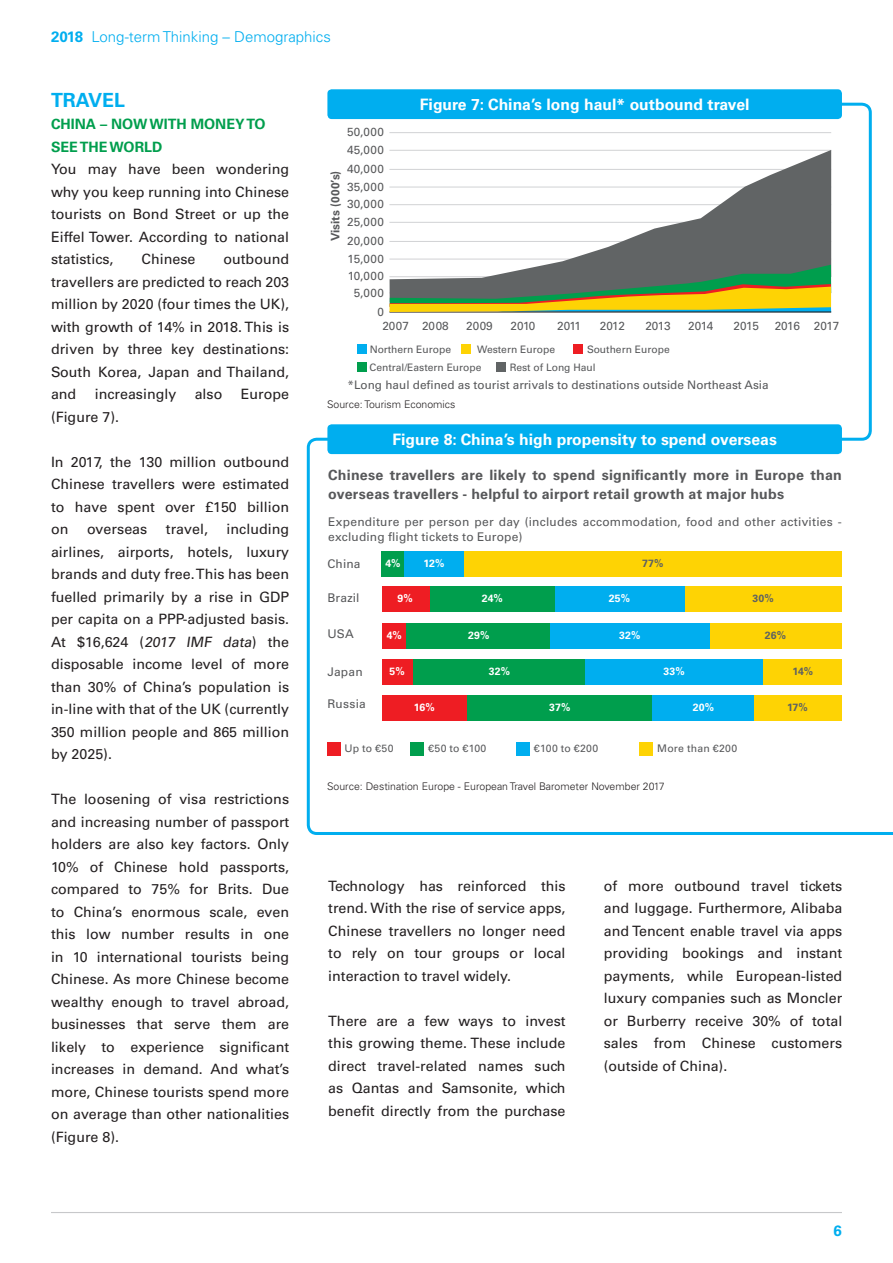
<style>
.page{position:relative;width:893px;height:1263px;background:#fff}
.page>*{position:absolute;margin:0;border:0;box-sizing:border-box;transform-origin:0 0}
.t1{font:700 19.5px "Univers LT Std";color:#00aeef}
.t2{font:700 15.75px "Univers LT Std";color:#fff}
.t3{font:300 15px "Univers";color:#00aeef}
.t4{font:700 15px "Univers LT Std";color:#00aeef}
.t5{font:14.25px/22.5px "Univers LT Std";color:#231f20;text-align:justify}
.t6{font:700 14.25px/19.5px "Univers LT Std";letter-spacing:.015em;color:#57585a}
.t7{font:700 14.25px/22.5px "Univers LT Std";color:#009e4d}
.t8{font:12px/15px "Univers LT Std";letter-spacing:.015em;color:#57585a}
.t9{font:11.7px/17.7px "Univers LT";color:#57585a;text-align:justify}
.t10{font:700 11.7px "Univers LT";color:#57585a}
.t11{font:11.7px/17.7px "Univers LT";letter-spacing:.04em;color:#57585a}
.t12{font:300 10.5px "Univers";color:#231f20}
.t13{font:700 10.5px "Univers LT Std";letter-spacing:.025em;color:#fff}
.t14{font:10.5px "Univers LT Std";letter-spacing:.02em;color:#57585a}
.t15{font:700 10.5px "Univers LT Std";letter-spacing:.02em;color:#5d6162}
.t16{font:10.35px "Univers LT";color:#57585a}
.s1{font-family:"Univers LT Std";font-weight:700}
</style>
<div class="page">
<hr style="left:51px;top:1212px;width:791px;height:1px;background:#c7c8ca">
<svg style="left:306px;top:102px;width:587px;height:733px"></svg>
<div style="left:327px;top:89px;width:515px;height:30px;background:#00aeef;border-radius:4px"></div>
<div style="left:327px;top:424px;width:515px;height:30px;background:#00aeef;border-radius:4px"></div>
<hr style="left:389px;top:132px;width:442px;height:1px;background:#d1d2d4">
<hr style="left:389px;top:150px;width:442px;height:1px;background:#d1d2d4">
<hr style="left:389px;top:169px;width:442px;height:1px;background:#d1d2d4">
<hr style="left:389px;top:187px;width:442px;height:1px;background:#d1d2d4">
<hr style="left:389px;top:204px;width:442px;height:1px;background:#d1d2d4">
<hr style="left:389px;top:222px;width:442px;height:1px;background:#d1d2d4">
<hr style="left:389px;top:241px;width:442px;height:1px;background:#d1d2d4">
<hr style="left:389px;top:259px;width:442px;height:1px;background:#d1d2d4">
<hr style="left:389px;top:276px;width:442px;height:1px;background:#d1d2d4">
<hr style="left:389px;top:292px;width:442px;height:1px;background:#d1d2d4">
<svg style="left:390px;top:150px;width:441px;height:115px"></svg>
<hr style="left:389px;top:311px;width:442px;height:2px;background:#231f20">
<svg style="left:390px;top:265px;width:441px;height:47px;background:#8a9653"></svg>
<div style="left:382px;top:552px;width:22px;height:25px;background:#009e4d"></div>
<div style="left:404px;top:552px;width:59px;height:25px;background:#00aeef"></div>
<div style="left:430px;top:587px;width:125px;height:25px;background:#009e4d"></div>
<div style="left:382px;top:587px;width:48px;height:25px;background:#ee1d23"></div>
<div style="left:555px;top:587px;width:129px;height:25px;background:#00aeef"></div>
<div style="left:406px;top:623px;width:145px;height:25px;background:#009e4d"></div>
<div style="left:382px;top:623px;width:24px;height:25px;background:#ee1d23"></div>
<div style="left:551px;top:623px;width:159px;height:25px;background:#00aeef"></div>
<div style="left:412px;top:659px;width:173px;height:25px;background:#009e4d"></div>
<div style="left:382px;top:659px;width:30px;height:25px;background:#ee1d23"></div>
<div style="left:585px;top:659px;width:178px;height:25px;background:#00aeef"></div>
<div style="left:467px;top:695px;width:185px;height:26px;background:#009e4d"></div>
<div style="left:382px;top:695px;width:85px;height:26px;background:#ee1d23"></div>
<div style="left:652px;top:695px;width:102px;height:26px;background:#00aeef"></div>
<p class="t3" style="left:51px;top:27px;width:281px"><span class="s1">2018</span> Long-term Thinking – Demographics</p>
<h3 class="t1" style="left:51px;top:89px;width:75px">TRAVEL</h3>
<h5 class="t7" style="left:51px;top:113px;width:216px">CHINA – NOW WITH MONEY TO<br>SEE THE WORLD</h5>
<p class="t5" style="left:51px;top:158px;width:240px">You may have been wondering why you keep running into Chinese tourists on Bond Street or up the Eiffel Tower. According to national statistics,</p>
<p class="t5" style="left:142px;top:248px;width:55px">Chinese</p>
<p class="t5" style="left:51px;top:248px;width:240px;text-indent:172px">outbound travellers are predicted to reach 203 million by 2020 (four times the UK), with growth of 14% in 2018. This is driven by three key destinations:<br>South Korea, Japan and Thailand, and</p>
<p class="t5" style="left:95px;top:383px;width:83px">increasingly</p>
<p class="t5" style="left:195px;top:383px;width:29px">also</p>
<p class="t5" style="left:241px;top:383px;width:50px">Europe</p>
<p class="t5" style="left:51px;top:406px;width:70px">(Figure 7).</p>
<p class="t5" style="left:51px;top:451px;width:240px">In 2017, the 130 million outbound Chinese travellers were estimated to have spent over £150 billion on</p>
<p class="t5" style="left:51px;top:518px;width:240px;text-indent:176px">including airlines, airports, hotels, luxury brands and duty free. This has been fuelled primarily by a rise in GDP per capita on a PPP-adjusted basis.<br>At $16,624 (2017 IMF data) the disposable income level of more than 30% of China’s population is in-line with that of the UK (currently 350 million people and 865 million by 2025).</p>
<p class="t5" style="left:51px;top:788px;width:240px">The loosening of visa restrictions and increasing number of passport holders are also key factors. Only 10% of Chinese hold passports, compared to 75% for Brits. Due to China’s enormous scale, even this low number results in one in 10 international tourists being Chinese. As more Chinese become wealthy enough to travel abroad, businesses that serve them are likely to experience signifcant increases in demand. And what’s more, Chinese tourists spend more on average than other nationalities (Figure 8).</p>
<p class="t5" style="left:87px;top:518px;width:62px">overseas</p>
<p class="t5" style="left:166px;top:518px;width:43px">travel,</p>
<p class="t2" style="left:420px;top:95px;width:331px">Figure 7: China’s long haul* outbound travel</p>
<p class="t11" style="left:347px;top:123px;width:38px">50,000<br>45,000</p>
<p class="t9" style="left:347px;top:160px;width:38px">40,000<br>35,000<br>30,000<br>25,000</p>
<p class="t9" style="left:347px;top:232px;width:38px">20,000<br>15,000<br>10,000</p>
<p class="t9" style="left:354px;top:283px;width:32px;line-height:19px;text-align:right">5,000<br>0</p>
<p class="t9" style="left:382px;top:317px;width:68px">2007 2008</p>
<p class="t9" style="left:466px;top:317px;width:28px">2009</p>
<p class="t9" style="left:511px;top:317px;width:26px">2010</p>
<p class="t9" style="left:557px;top:317px;width:25px">2011</p>
<p class="t9" style="left:600px;top:317px;width:27px">2012</p>
<p class="t9" style="left:645px;top:317px;width:27px">2013</p>
<p class="t9" style="left:688px;top:317px;width:27px">2014</p>
<p class="t9" style="left:734px;top:317px;width:27px">2015</p>
<p class="t9" style="left:775px;top:317px;width:66px">2016 2017</p>
<p class="t16" style="left:370px;top:343px;width:83px">Northern Europe</p>
<p class="t16" style="left:477px;top:343px;width:79px">Western Europe</p>
<p class="t16" style="left:587px;top:343px;width:84px">Southern Europe</p>
<p class="t16" style="left:369px;top:361px;width:114px">Central/Eastern Europe</p>
<p class="t16" style="left:510px;top:361px;width:88px">Rest of Long Haul</p>
<p class="t9" style="left:348px;top:376px;width:423px">*Long haul defined as tourist arrivals to destinations outside Northeast Asia</p>
<p class="t12" style="left:327px;top:398px;width:130px">Source: Tourism Economics</p>
<p class="t10" style="left:328px;top:241px;width:72px;rotate:-90deg">Visits (000’s)</p>
<p class="t2" style="left:392px;top:430px;width:386px">Figure 8: China’s high propensity to spend overseas</p>
<h5 class="t6" style="left:328px;top:465px;width:515px">Chinese travellers are likely to spend signifcantly more in Europe than overseas travellers - helpful to airport retail growth at major hubs</h5>
<p class="t8" style="left:328px;top:514px;width:515px">Expenditure per person per day (includes accommodation, food and other activities - excluding fight tickets to Europe)</p>
<p class="t8" style="left:327px;top:557px;width:35px">China</p>
<p class="t13" style="left:386px;top:557px;width:17px">4%</p>
<p class="t13" style="left:423px;top:557px;width:23px">12%</p>
<p class="t15" style="left:642px;top:557px;width:23px">77%</p>
<p class="t8" style="left:327px;top:590px;width:34px">Brazil</p>
<p class="t13" style="left:397px;top:592px;width:17px">9%</p>
<p class="t13" style="left:482px;top:592px;width:23px">24%</p>
<p class="t13" style="left:609px;top:592px;width:23px">25%</p>
<p class="t15" style="left:752px;top:592px;width:23px">30%</p>
<p class="t8" style="left:327px;top:627px;width:28px">USA</p>
<p class="t13" style="left:387px;top:629px;width:17px">4%</p>
<p class="t13" style="left:468px;top:629px;width:23px">29%</p>
<p class="t13" style="left:619px;top:629px;width:23px">32%</p>
<p class="t15" style="left:765px;top:629px;width:23px">26%</p>
<p class="t8" style="left:327px;top:664px;width:37px">Japan</p>
<p class="t13" style="left:390px;top:665px;width:17px">5%</p>
<p class="t13" style="left:489px;top:665px;width:23px">32%</p>
<p class="t13" style="left:663px;top:665px;width:23px">33%</p>
<p class="t15" style="left:792px;top:665px;width:22px">14%</p>
<p class="t8" style="left:327px;top:697px;width:40px">Russia</p>
<p class="t13" style="left:414px;top:701px;width:23px">16%</p>
<p class="t13" style="left:549px;top:701px;width:23px">37%</p>
<p class="t13" style="left:693px;top:701px;width:23px">20%</p>
<p class="t15" style="left:787px;top:701px;width:22px">17%</p>
<p class="t14" style="left:345px;top:742px;width:51px">Up to €50</p>
<p class="t14" style="left:428px;top:742px;width:60px">€50 to €100</p>
<p class="t14" style="left:534px;top:742px;width:66px">€100 to €200</p>
<p class="t14" style="left:657px;top:742px;width:82px">More than €200</p>
<p class="t12" style="left:327px;top:780px;width:339px">Source: Destination Europe - European Travel Barometer November 2017</p>
<p class="t5" style="left:328px;top:874px;width:239px">Technology has reinforced this trend. With the rise of service apps, Chinese travellers no longer need to rely on tour groups or local interaction to travel widely.</p>
<p class="t5" style="left:328px;top:1009px;width:239px">There are a few ways to invest this growing theme. These include direct travel-related names such as Qantas and Samsonite, which beneft directly from the purchase</p>
<p class="t5" style="left:604px;top:874px;width:240px">of more outbound travel tickets and luggage. Furthermore, Alibaba and Tencent enable travel via apps providing bookings and instant payments, while European-listed luxury companies such as Moncler or Burberry receive 30% of total sales from Chinese customers (outside of China).</p>
<p class="t4" style="left:834px;top:1221px;width:10px">6</p>
</div>
